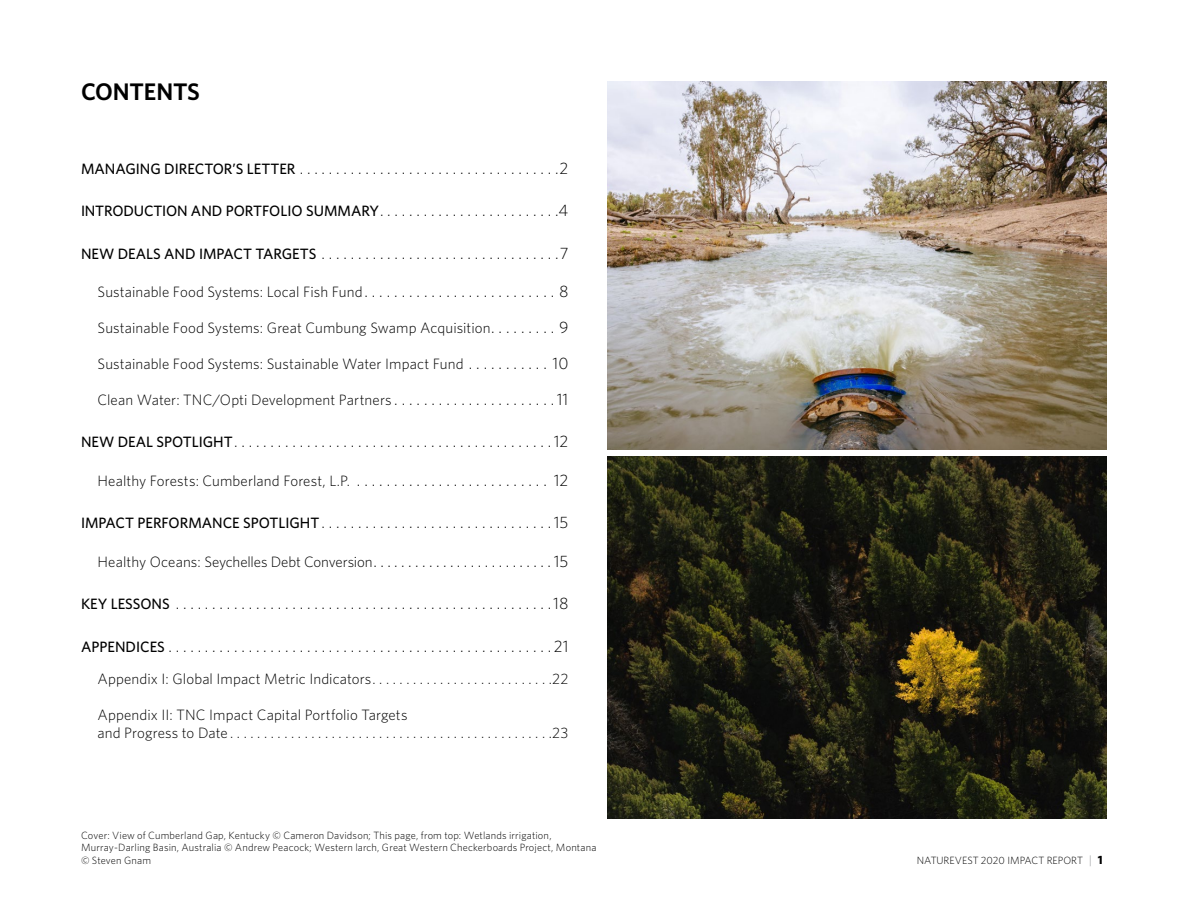
<style>
.page{position:relative;width:1188px;height:918px;background:#fff}
.page>*{position:absolute;margin:0;border:0;box-sizing:border-box;transform-origin:0 0}
.t1{font:600 24px "Whitney";letter-spacing:-.005em;color:#000}
.t2{font:300 16.5px "Whitney";color:#000}
.t3{font:300 15px/18px "Whitney";letter-spacing:.005em;color:#000}
.t4{font:500 15px "Whitney";letter-spacing:-.01em;color:#000}
.t5{font:300 10.5px/12.6px "Whitney";letter-spacing:.015em;color:#000}
.s1{font-weight:500;font-size:15px}
.s2{font-weight:300;font-size:16.5px}
.s3{font-size:16.5px}
.s4{font-size:12px;color:#939598}
.s5{font-weight:700;font-size:12px}
</style>
<div class="page">
<img style="left:608px;top:81px;width:499px;height:369px">
<img style="left:608px;top:456px;width:499px;height:363px">
<h1 class="t1" style="left:81px;top:76px;width:121px">CONTENTS</h1>
<p class="t2" style="left:81px;top:157px;width:489px"><span class="s1">MANAGING DIRECTOR’S LETTER</span> . . . . . . . . . . . . . . . . . . . . . . . . . . . . . . . . . . . 2</p>
<p class="t4" style="left:81px;top:201px;width:489px">INTRODUCTION AND PORTFOLIO SUMMARY <span class="s2">. . . . . . . . . . . . . . . . . . . . . . . . 4</span></p>
<p class="t2" style="left:81px;top:242px;width:489px"><span class="s1">NEW DEALS AND IMPACT TARGETS</span> . . . . . . . . . . . . . . . . . . . . . . . . . . . . . . . . 7</p>
<p class="t3" style="left:98px;top:282px;width:473px">Sustainable Food Systems: Local Fish Fund <span class="s3">. . . . . . . . . . . . . . . . . . . . . . . . . . 8</span></p>
<p class="t3" style="left:98px;top:318px;width:473px">Sustainable Food Systems: Great Cumbung Swamp Acquisition <span class="s3">. . . . . . . . . 9</span></p>
<p class="t3" style="left:98px;top:354px;width:472px">Sustainable Food Systems: Sustainable Water Impact Fund <span class="s3">. . . . . . . . . . . 10</span></p>
<p class="t3" style="left:98px;top:390px;width:473px">Clean Water: TNC/Opti Development Partners <span class="s3">. . . . . . . . . . . . . . . . . . . . . 11</span></p>
<p class="t2" style="left:81px;top:431px;width:489px"><span class="s1">NEW DEAL SPOTLIGHT</span> . . . . . . . . . . . . . . . . . . . . . . . . . . . . . . . . . . . . . . . . . . . 12</p>
<p class="t3" style="left:98px;top:471px;width:473px">Healthy Forests: Cumberland Forest, L. P. <span class="s3">. . . . . . . . . . . . . . . . . . . . . . . . . . 12</span></p>
<p class="t2" style="left:81px;top:512px;width:489px"><span class="s1">IMPACT PERFORMANCE SPOTLIGHT</span> . . . . . . . . . . . . . . . . . . . . . . . . . . . . . . . 15</p>
<p class="t3" style="left:98px;top:552px;width:472px">Healthy Oceans: Seychelles Debt Conversion <span class="s3">. . . . . . . . . . . . . . . . . . . . . . . . . 15</span></p>
<p class="t2" style="left:81px;top:593px;width:489px"><span class="s1">KEY LESSONS</span> . . . . . . . . . . . . . . . . . . . . . . . . . . . . . . . . . . . . . . . . . . . . . . . . . . . 18</p>
<p class="t2" style="left:81px;top:635px;width:489px"><span class="s1">APPENDICES</span> . . . . . . . . . . . . . . . . . . . . . . . . . . . . . . . . . . . . . . . . . . . . . . . . . . . . 21</p>
<p class="t3" style="left:98px;top:669px;width:472px">Appendix I: Global Impact Metric Indicators . . . . . . . . . . . . . . . . . . . . . . . . . . 22</p>
<p class="t3" style="left:98px;top:705px;width:472px">Appendix II: TNC Impact Capital Portfolio Targets<br>and Progress to Date . . . . . . . . . . . . . . . . . . . . . . . . . . . . . . . . . . . . . . . . . . . . . . . 23</p>
<p class="t5" style="left:81px;top:829px;width:517px">Cover: View of Cumberland Gap, Kentucky © Cameron Davidson; This page, from top: Wetlands irrigation,<br>Murray-Darling Basin, Australia © Andrew Peacock; Western larch, Great Western Checkerboards Project, Montana © Steven Gnam</p>
<p class="t5" style="left:917px;top:854px;width:187px">NATUREVEST 2020 IMPACT REPORT <span class="s4">|</span> <span class="s5">1</span></p>
</div>
